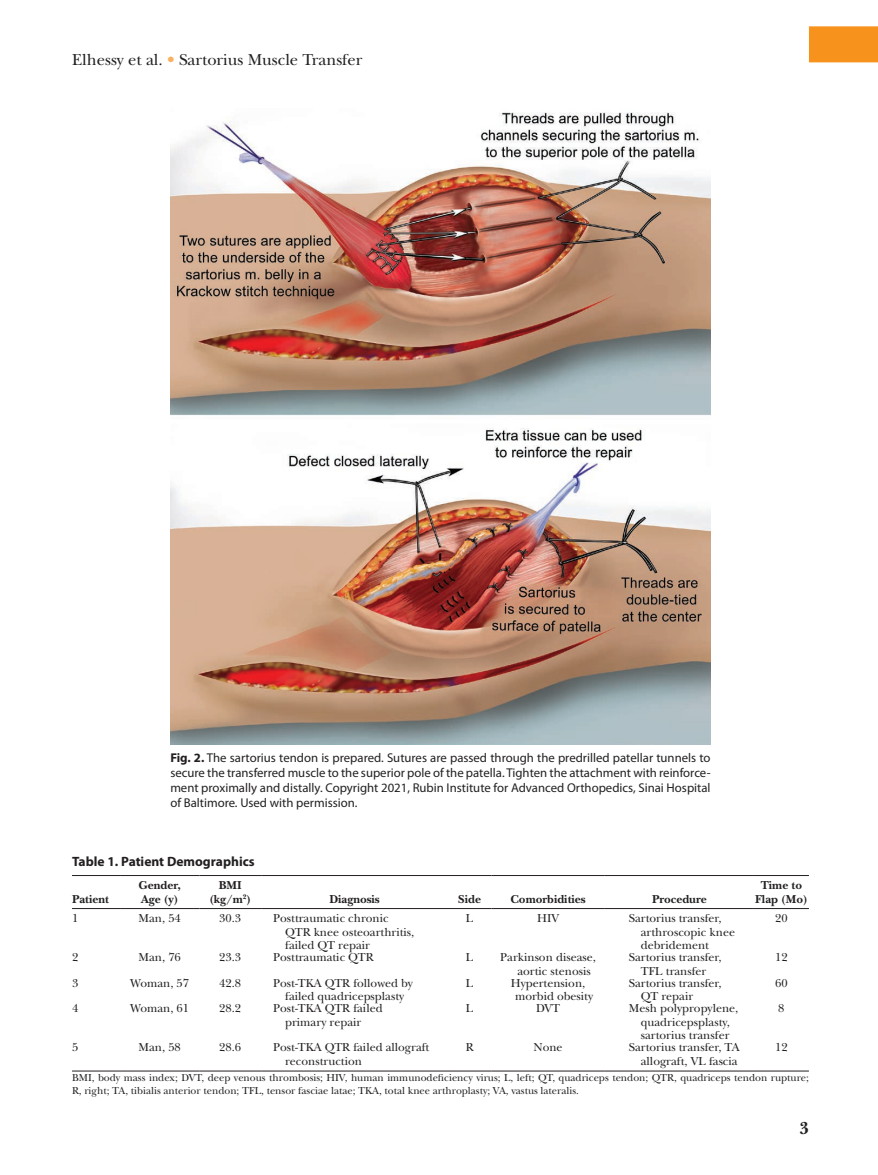
<style>
.page{position:relative;width:878px;height:1175px;background:#fff}
.page>*{position:absolute;margin:0;border:0;box-sizing:border-box;transform-origin:0 0}
.t1{font:700 18px "New Baskerville Std";color:#231f20}
.t2{font:16.5px "New Baskerville Std";color:#231f20}
.t3{font:700 13.5px "Myriad Pro";color:#231f20}
.t4{font:12.75px/15px "Myriad Pro";color:#231f20;text-align:justify}
.t5{font:12px/13.5px "New Baskerville Std";color:#231f20}
.t6{font:700 12px/13.5px "New Baskerville Std";color:#231f20;text-align:center}
.t7{font:10.5px/12.8px "New Baskerville Std";color:#231f20}
.s1{color:#fab05f}
.s2{font-weight:700}
</style>
<div class="page">
<div style="left:808px;top:26px;width:70px;height:36px;background:#f7931d"></div>
<img style="left:170px;top:112px;width:540px;height:632px">
<hr style="left:72px;top:875px;width:48px;height:1px;background:#231f20">
<hr style="left:120px;top:875px;width:79px;height:1px;background:#231f20">
<hr style="left:199px;top:875px;width:62px;height:1px;background:#231f20">
<hr style="left:261px;top:875px;width:187px;height:1px;background:#231f20">
<hr style="left:448px;top:875px;width:43px;height:1px;background:#231f20">
<hr style="left:491px;top:875px;width:114px;height:1px;background:#231f20">
<hr style="left:604px;top:875px;width:149px;height:1px;background:#231f20">
<hr style="left:753px;top:875px;width:56px;height:1px;background:#231f20">
<hr style="left:72px;top:908px;width:48px;height:1px;background:#231f20">
<hr style="left:120px;top:908px;width:79px;height:1px;background:#231f20">
<hr style="left:199px;top:908px;width:62px;height:1px;background:#231f20">
<hr style="left:261px;top:908px;width:187px;height:1px;background:#231f20">
<hr style="left:448px;top:908px;width:43px;height:1px;background:#231f20">
<hr style="left:491px;top:908px;width:114px;height:1px;background:#231f20">
<hr style="left:604px;top:908px;width:149px;height:1px;background:#231f20">
<hr style="left:753px;top:908px;width:56px;height:1px;background:#231f20">
<hr style="left:72px;top:1070px;width:48px;height:1px;background:#231f20">
<hr style="left:120px;top:1070px;width:79px;height:1px;background:#231f20">
<hr style="left:199px;top:1070px;width:62px;height:1px;background:#231f20">
<hr style="left:261px;top:1070px;width:187px;height:1px;background:#231f20">
<hr style="left:448px;top:1070px;width:43px;height:1px;background:#231f20">
<hr style="left:491px;top:1070px;width:114px;height:1px;background:#231f20">
<hr style="left:604px;top:1070px;width:149px;height:1px;background:#231f20">
<hr style="left:753px;top:1070px;width:56px;height:1px;background:#231f20">
<h2 class="t2" style="left:72px;top:50px;width:292px">Elhessy et al. <span class="s1">•</span> Sartorius Muscle Transfer</h2>
<p class="t4" style="left:170px;top:750px;width:542px"><span class="s2">Fig. 2.</span> The sartorius tendon is prepared. Sutures are passed through the predrilled patellar tunnels to secure the transferred muscle to the superior pole of the patella. Tighten the attachment with reinforce&shy;ment proximally and distally. Copyright 2021, Rubin Institute for Advanced Orthopedics, Sinai Hospital of Baltimore. Used with permission.</p>
<p class="t3" style="left:72px;top:852px;width:184px">Table 1. Patient Demographics</p>
<p class="t6" style="left:72px;top:892px;width:38px">Patient</p>
<p class="t6" style="left:138px;top:878px;width:44px;text-align:left">Gender,<br>Age (y)</p>
<p class="t6" style="left:209px;top:878px;width:43px">BMI (kg/m<sup>2</sup>)</p>
<p class="t6" style="left:329px;top:892px;width:52px">Diagnosis</p>
<p class="t6" style="left:458px;top:892px;width:24px">Side</p>
<p class="t6" style="left:510px;top:892px;width:77px">Comorbidities</p>
<p class="t6" style="left:652px;top:892px;width:56px">Procedure</p>
<p class="t6" style="left:755px;top:878px;width:54px">Time to<br>Flap (Mo)</p>
<p class="t5" style="left:72px;top:911px;width:8px">1</p>
<p class="t5" style="left:139px;top:911px;width:44px">Man, 54</p>
<p class="t5" style="left:219px;top:911px;width:23px">30.3</p>
<p class="t5" style="left:285px;top:911px;width:131px;text-indent:-12px">Posttraumatic chronic<br>QTR knee osteoarthritis, failed QT repair</p>
<p class="t5" style="left:466px;top:911px;width:9px">L</p>
<p class="t5" style="left:537px;top:911px;width:23px">HIV</p>
<p class="t5" style="left:641px;top:911px;width:96px;text-indent:-12px">Sartorius transfer, arthroscopic knee debridement</p>
<p class="t5" style="left:775px;top:911px;width:14px">20</p>
<p class="t5" style="left:72px;top:950px;width:8px">2</p>
<p class="t5" style="left:139px;top:950px;width:44px">Man, 76</p>
<p class="t5" style="left:219px;top:950px;width:23px">23.3</p>
<p class="t5" style="left:273px;top:950px;width:102px">Posttraumatic QTR</p>
<p class="t5" style="left:466px;top:950px;width:9px">L</p>
<p class="t5" style="left:517px;top:950px;width:80px;text-indent:-17px">Parkinson disease, aortic stenosis</p>
<p class="t5" style="left:629px;top:950px;width:94px;text-align:center">Sartorius transfer,<br>TFL transfer</p>
<p class="t5" style="left:775px;top:950px;width:14px">12</p>
<p class="t5" style="left:72px;top:976px;width:8px">3</p>
<p class="t5" style="left:130px;top:976px;width:60px">Woman, 57</p>
<p class="t5" style="left:219px;top:976px;width:23px">42.8</p>
<p class="t5" style="left:273px;top:976px;width:141px;text-align:center">Post-TKA QTR followed by failed quadricepsplasty</p>
<p class="t5" style="left:466px;top:976px;width:9px">L</p>
<p class="t5" style="left:515px;top:976px;width:80px;text-indent:-4px">Hypertension, morbid obesity</p>
<p class="t5" style="left:641px;top:976px;width:82px;text-indent:-12px">Sartorius transfer,<br>QT repair</p>
<p class="t5" style="left:775px;top:976px;width:14px">60</p>
<p class="t5" style="left:72px;top:1001px;width:8px">4</p>
<p class="t5" style="left:130px;top:1001px;width:60px">Woman, 61</p>
<p class="t5" style="left:219px;top:1001px;width:23px">28.2</p>
<p class="t5" style="left:285px;top:1001px;width:99px;text-indent:-12px">Post-TKA QTR failed primary repair</p>
<p class="t5" style="left:466px;top:1001px;width:9px">L</p>
<p class="t5" style="left:536px;top:1001px;width:26px">DVT</p>
<p class="t5" style="left:629px;top:1001px;width:111px;text-align:center">Mesh polypropylene, quadricepsplasty, sartorius transfer</p>
<p class="t5" style="left:778px;top:1001px;width:8px">8</p>
<p class="t5" style="left:72px;top:1040px;width:8px">5</p>
<p class="t5" style="left:139px;top:1040px;width:44px">Man, 58</p>
<p class="t5" style="left:219px;top:1040px;width:23px">28.6</p>
<p class="t5" style="left:285px;top:1040px;width:146px;text-indent:-12px">Post-TKA QTR failed allograft reconstruction</p>
<p class="t5" style="left:465px;top:1040px;width:9px">R</p>
<p class="t5" style="left:533px;top:1040px;width:31px">None</p>
<p class="t5" style="left:629px;top:1040px;width:112px;text-align:right">Sartorius transfer, TA allograft, VL fascia</p>
<p class="t5" style="left:775px;top:1040px;width:14px">12</p>
<p class="t7" style="left:72px;top:1071px;width:738px">BMI, body mass index; DVT, deep venous thrombosis; HIV, human immunodeficiency virus; L, left; QT, quadriceps tendon; QTR, quadriceps tendon rupture;<br>R, right; TA, tibialis anterior tendon; TFL, tensor fasciae latae; TKA, total knee arthroplasty; VA, vastus lateralis.</p>
<h1 class="t1" style="left:799px;top:1118px;width:11px">3</h1>
</div>
